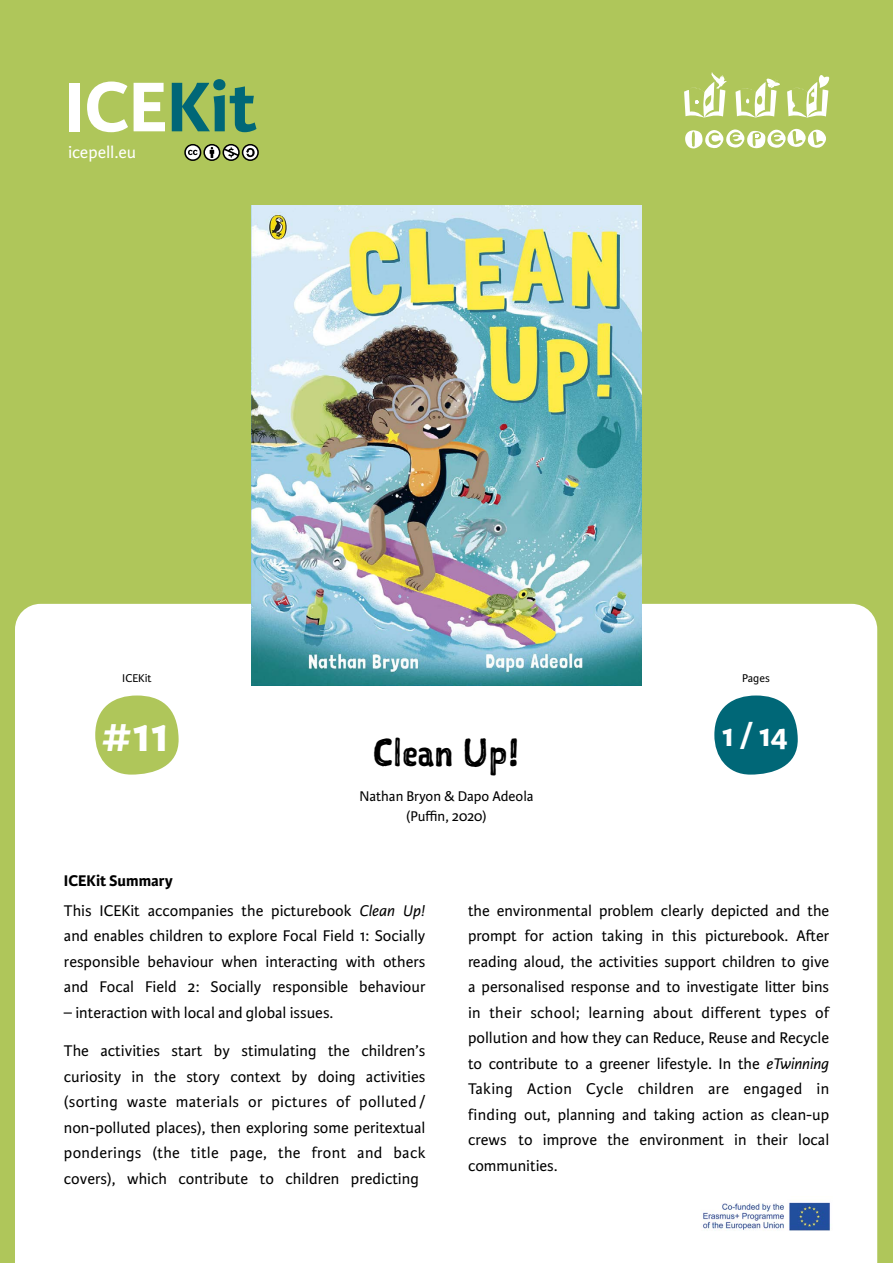
<style>
.page{position:relative;width:893px;height:1263px;background:#afc65a}
.page>*{position:absolute;margin:0;border:0;box-sizing:border-box;transform-origin:0 0}
.t1{font:700 75px "Karmina Sans";color:#fff}
.t2{font:700 49.5px "Karmina Sans";color:#fff}
.t3{font:37.5px "Sketchnote Square";color:#000}
.t4{font:700 33px "Karmina Sans";color:#fff}
.t5{font:18px "Karmina Sans";color:#fff}
.t6{font:16.5px/25.5px "Karmina Sans";color:#000;text-align:justify}
.t7{font:15px/19.5px "Karmina Sans";color:#000;text-align:center}
.t8{font:12px "Karmina Sans";color:#000}
.s1{color:#006777}
.s2{font-weight:700}
.s3{font-style:italic}
</style>
<div class="page">
<div style="left:15px;top:604px;width:862px;height:659px;background:#fff"></div>
<svg style="left:95px;top:695px;width:84px;height:80px"></svg>
<svg style="left:714px;top:695px;width:84px;height:80px;background:#328491"></svg>
<svg style="left:184px;top:144px;width:75px;height:17px"></svg>
<svg style="left:735px;top:79px;width:45px;height:39px"></svg>
<svg style="left:684px;top:72px;width:43px;height:46px"></svg>
<svg style="left:787px;top:75px;width:42px;height:43px"></svg>
<svg style="left:685px;top:129px;width:141px;height:19px"></svg>
<img style="left:653px;top:1196px;width:183px;height:40px">
<img style="left:251px;top:205px;width:391px;height:480px">
<h1 class="t1" style="left:64px;top:64px;width:194px">ICE<span class="s1">Kit</span></h1>
<p class="t5" style="left:68px;top:142px;width:70px">icepell.eu</p>
<p class="t8" style="left:122px;top:671px;width:31px">ICEKit</p>
<h2 class="t2" style="left:101px;top:707px;width:70px">#11</h2>
<h3 class="t3" style="left:373px;top:727px;width:149px">Clean Up!</h3>
<p class="t7" style="left:359px;top:787px;width:176px">Nathan Bryon &amp; Dapo Adeola (Puffin, 2020)</p>
<p class="t8" style="left:742px;top:671px;width:29px">Pages</p>
<h3 class="t4" style="left:722px;top:716px;width:68px">1 / 14</h3>
<p class="t6" style="left:64px;top:866px;width:363px;line-height:29.7px"><span class="s2">ICEKit Summary<br></span>This ICEKit accompanies the picturebook <span class="s3">Clean Up!</span></p>
<p class="t6" style="left:64px;top:923px;width:363px">and enables children to explore Focal Field 1: Socially responsible behaviour when interacting with others and Focal Field 2: Socially responsible behaviour</p>
<p class="t6" style="left:64px;top:1000px;width:271px">– interaction with local and global issues.</p>
<p class="t6" style="left:64px;top:1038px;width:363px">The activities start by stimulating the children’s curiosity in the story context by doing activities (sorting waste materials or pictures of polluted / non-polluted places), then exploring some peritextual ponderings (the title page, the front and back covers), which contribute to children predicting</p>
<p class="t6" style="left:468px;top:898px;width:363px">the environmental problem clearly depicted and the prompt for action taking in this picturebook. After reading aloud, the activities support children to give a personalised response and to investigate litter bins in their school; learning about different types of pollution and how they can Reduce, Reuse and Recycle to contribute to a greener lifestyle. In the <span class="s3">eTwinning </span>Taking Action Cycle children are engaged in finding out, planning and taking action as clean-up crews to improve the environment in their local communities.</p>
</div>
